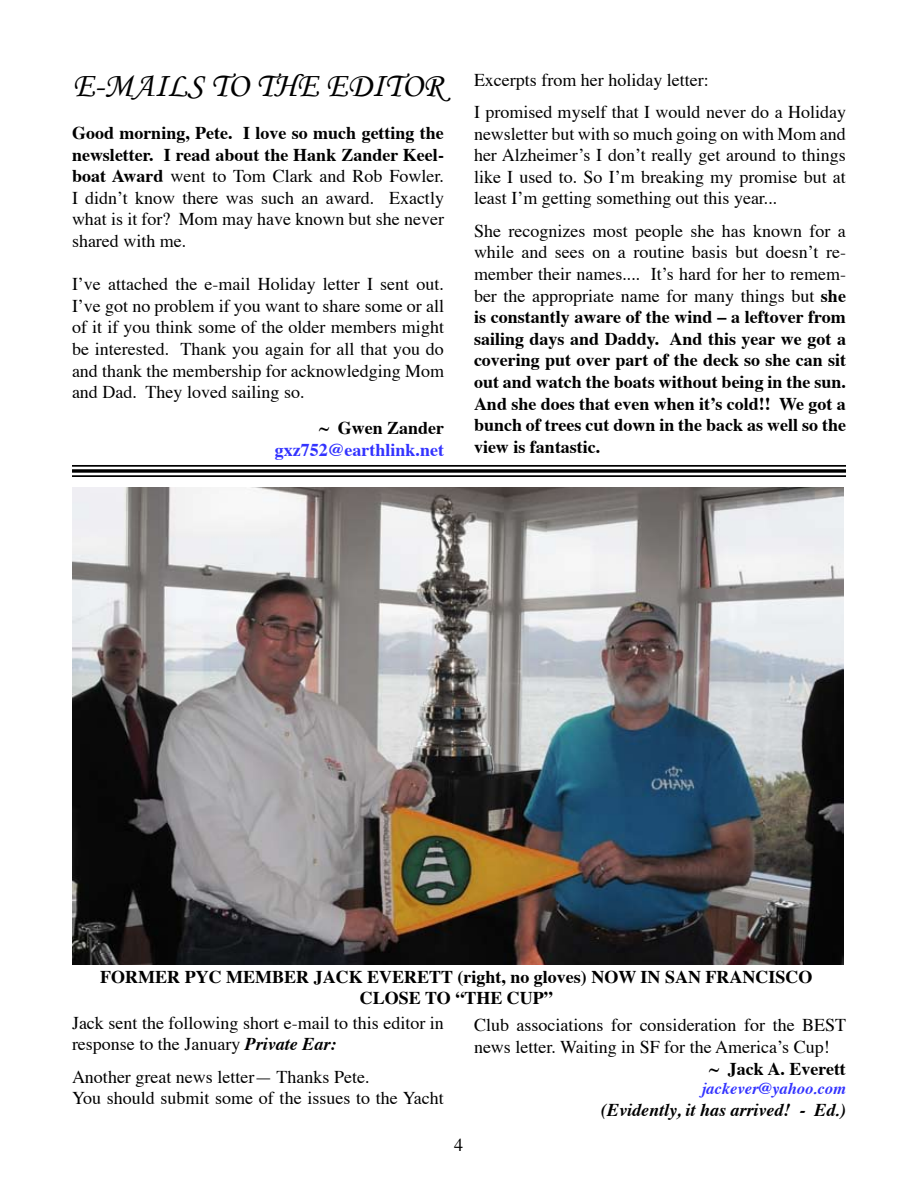
<style>
.page{position:relative;width:918px;height:1188px;background:#fff}
.page>*{position:absolute;margin:0;border:0;box-sizing:border-box;transform-origin:0 0}
.t1{font:34.5px "Monotype Corsiva";color:#000}
.t2{font:18px/21.6px "Times";color:#000}
.t3{font:700 18px/21.6px "Times";color:#000;text-align:justify}
.t4{font:italic 700 18px "Times";color:#000}
.t5{font:700 18px "Times";color:#33f}
.t6{font:italic 700 16.5px "Times";color:#33f}
.s1{font-weight:700}
.s2{font-weight:400}
.s3{font-weight:700;font-style:italic}
</style>
<div class="page">
<hr style="left:72px;top:465px;width:774px;height:2px;background:#000">
<svg style="left:72px;top:469px;width:774px;height:4px;background:#232323"></svg>
<hr style="left:72px;top:475px;width:774px;height:2px;background:#000">
<img style="left:72px;top:488px;width:772px;height:477px">
<h1 class="t1" style="left:73px;top:64px;width:372px">E-MAILS TO THE EDITOR</h1>
<p class="t2" style="left:72px;top:121px;width:374px;text-align:justify"><span class="s1">Good morning, Pete. I love so much getting the newsletter. I read about the Hank Zander Keel&shy;boat Award</span> went to Tom Clark and Rob Fowler.<br>I didn’t know there was such an award. Exactly what is it for? Mom may have known but she never shared with me.</p>
<p class="t2" style="left:72px;top:272px;width:374px;text-align:justify">I’ve attached the e-mail Holiday letter I sent out.<br>I’ve got no problem if you want to share some or all of it if you think some of the older members might be interested. Thank you again for all that you do and thank the membership for acknowledging Mom and Dad. They loved sailing so.</p>
<p class="t3" style="left:319px;top:415px;width:126px">~ Gwen Zander</p>
<p class="t5" style="left:275px;top:432px;width:171px">gxz752@earthlink.net</p>
<p class="t2" style="left:474px;top:62px;width:374px;line-height:32.4px">Excerpts from her holiday letter:<br>I promised myself that I would never do a Holiday</p>
<p class="t2" style="left:474px;top:121px;width:373px;text-align:justify">newsletter but with so much going on with Mom and her Alzheimer’s I don’t really get around to things like I used to. So I’m breaking my promise but at least I’m getting something out this year...</p>
<p class="t3" style="left:474px;top:218px;width:374px"><span class="s2">She recognizes most people she has known for a while and sees on a routine basis but doesn’t re&shy;member their names.... It’s hard for her to remem&shy;ber the appropriate name for many things but</span> she is constantly aware of the wind – a leftover from sailing days and Daddy. And this year we got a covering put over part of the deck so she can sit out and watch the boats without being in the sun.<br>And she does that even when it’s cold!! We got a bunch of trees cut down in the back as well so the view is fantastic.</p>
<p class="t3" style="left:100px;top:964px;width:714px;text-align:center">FORMER PYC MEMBER JACK EVERETT (right, no gloves) NOW IN SAN FRANCISCO<br>CLOSE TO “THE CUP”</p>
<p class="t2" style="left:474px;top:1013px;width:374px">Club associations for consideration for the BEST news letter. Waiting in SF for the America’s Cup!</p>
<p class="t3" style="left:709px;top:1056px;width:138px">~ Jack A. Everett</p>
<p class="t6" style="left:702px;top:1073px;width:146px">jackever@yahoo.com</p>
<p class="t4" style="left:601px;top:1093px;width:246px">(Evidently, it has arrived! - Ed.)</p>
<p class="t2" style="left:72px;top:1010px;width:373px">Jack sent the following short e-mail to this editor in response to the January <span class="s3">Private Ear:</span></p>
<p class="t2" style="left:72px;top:1064px;width:373px">Another great news letter— Thanks Pete.<br>You should submit some of the issues to the Yacht</p>
</div>
